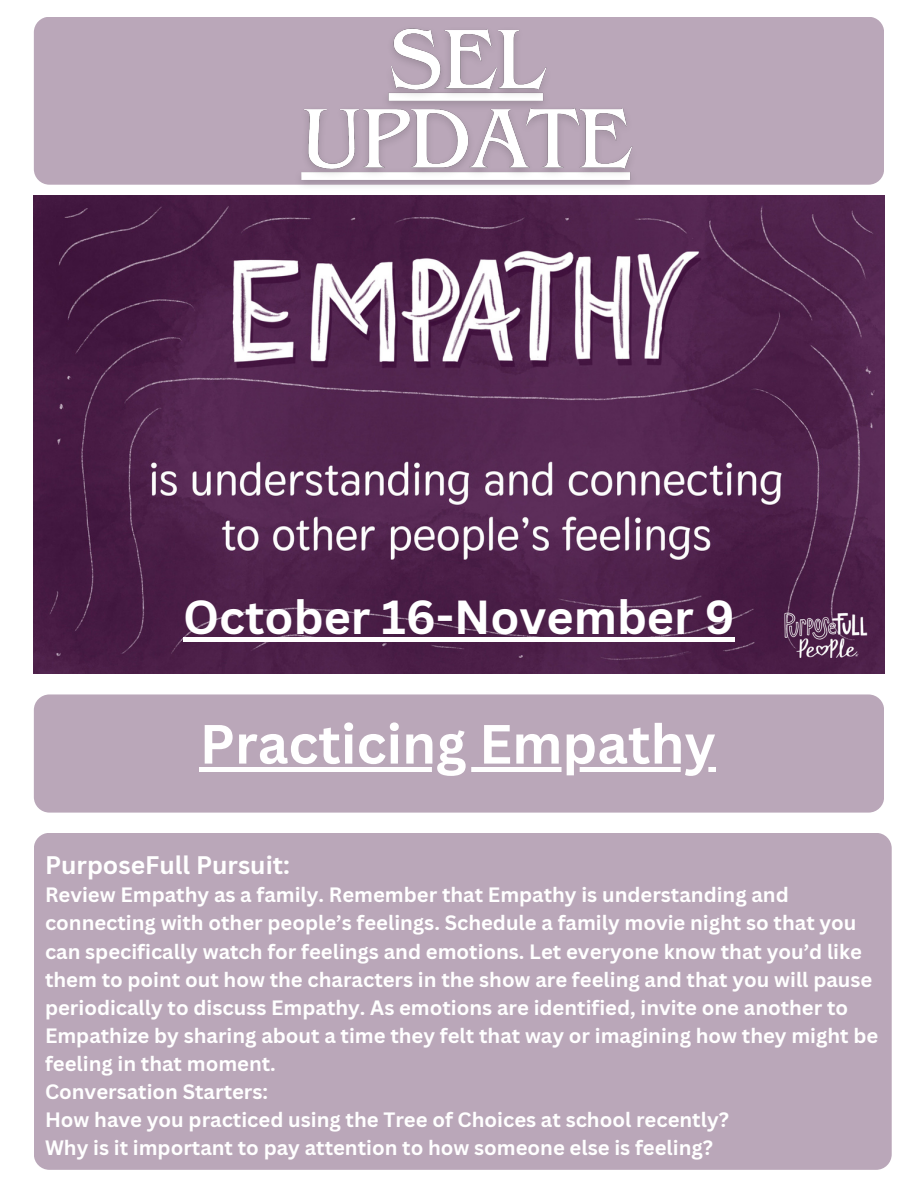
<style>
.page{position:relative;width:918px;height:1188px;background:#fff}
.page>*{position:absolute;margin:0;border:0;box-sizing:border-box;transform-origin:0 0}
.t1{font:700 54px "Canva Sans";color:#fff}
.t2{font:700 46.5px "Canva Sans";color:#fff}
.t3{font:700 24.75px "Canva Sans";color:#fff}
.t4{font:700 20.25px/28.2px "Canva Sans";color:#fff}
</style>
<div class="page">
<div style="left:34px;top:17px;width:850px;height:168px;background:#baa7b9;border-radius:16px"></div>
<img style="left:288px;top:28px;width:359px;height:168px">
<img style="left:34px;top:196px;width:850px;height:478px">
<div style="left:34px;top:694px;width:850px;height:119px;background:#baa7b9;border-radius:16px"></div>
<hr style="left:183px;top:637px;width:552px;height:4px;background:#fff">
<svg style="left:200px;top:767px;width:516px;height:4px;fill:#fff"></svg>
<div style="left:34px;top:833px;width:858px;height:337px;background:#baa7b9;border-radius:16px"></div>
<p class="t2" style="left:183px;top:584px;width:553px">October 16-November 9</p>
<p class="t1" style="left:200px;top:706px;width:518px">Practicing Empathy</p>
<p class="t3" style="left:45px;top:848px;width:247px">PurposeFull Pursuit:</p>
<p class="t4" style="left:45px;top:880px;width:835px">Review Empathy as a family. Remember that Empathy is understanding and connecting with other people’s feelings. Schedule a family movie night so that you can specifically watch for feelings and emotions. Let everyone know that you’d like them to point out how the characters in the show are feeling and that you will pause periodically to discuss Empathy. As emotions are identified, invite one another to Empathize by sharing about a time they felt that way or imagining how they might be feeling in that moment.</p>
<p class="t4" style="left:45px;top:1077px;width:225px">Conversation Starters:</p>
<p class="t4" style="left:45px;top:1105px;width:685px">How have you practiced using the Tree of Choices at school recently?</p>
<p class="t4" style="left:45px;top:1134px;width:670px">Why is it important to pay attention to how someone else is feeling?</p>
</div>
